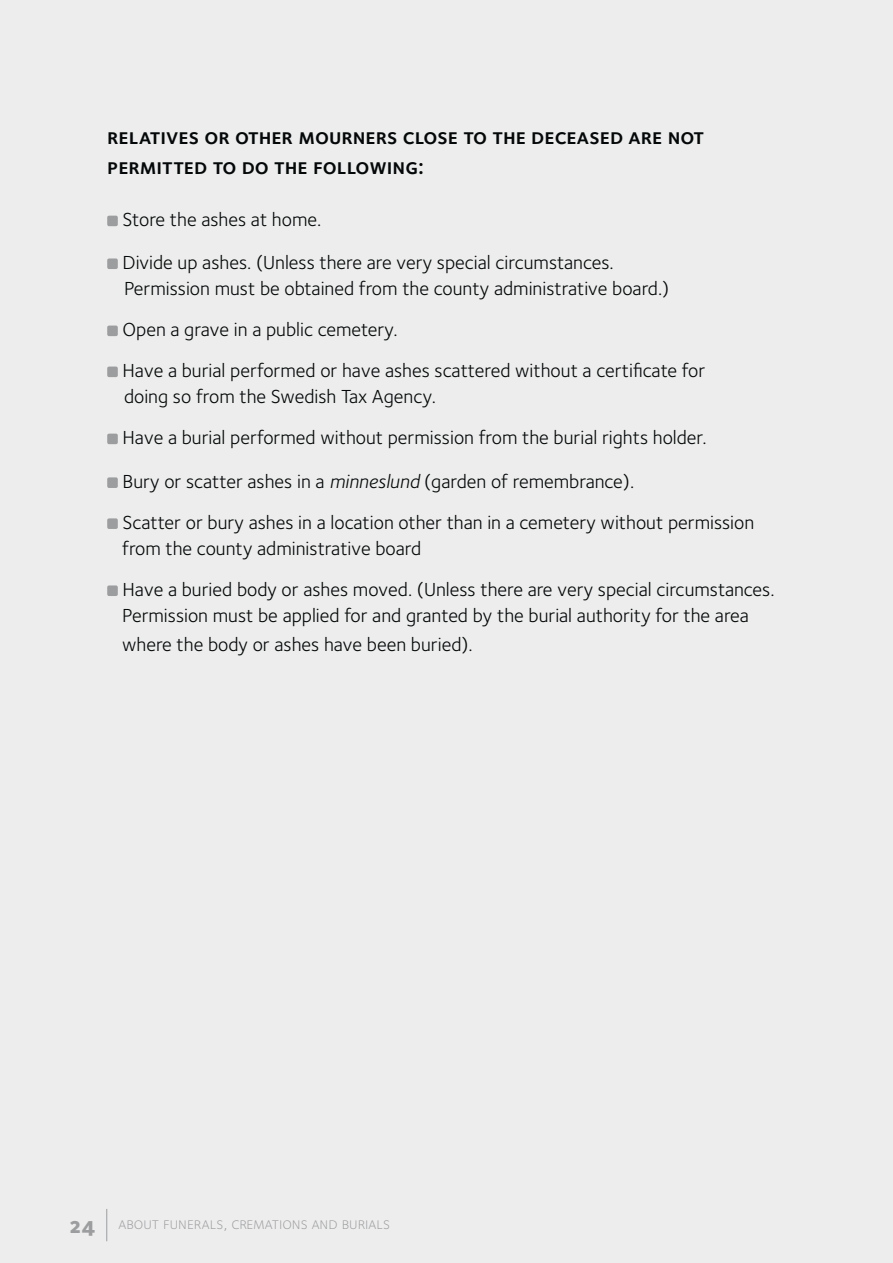
<style>
.page{position:relative;width:893px;height:1263px;background:#ededed}
.page>*{position:absolute;margin:0;border:0;box-sizing:border-box;transform-origin:0 0}
.t1{font:22.35px/29.8px "Foundry Sterling Demi Expert";color:#040809}
.t2{font:19.5px/41px "Foundry Sterling";color:#040809}
.t3{font:16.8px "Foundry Sterling Light Expert";color:#9c9d9f}
.t4{font:16.8px "Foundry Sterling Book Expert";color:#9c9d9f}
.s1{font-family:"Foundry Sterling Book Italic OSF"}
.s2{font-family:"Foundry Sterling Extra Bold OSF";font-size:22.35px}
</style>
<div class="page">
<div style="left:107px;top:216px;width:11px;height:10px;background:#9c9d9f;border-radius:2px"></div>
<div style="left:107px;top:258px;width:11px;height:11px;background:#9c9d9f;border-radius:2px"></div>
<div style="left:107px;top:326px;width:11px;height:10px;background:#9c9d9f;border-radius:2px"></div>
<div style="left:107px;top:367px;width:11px;height:10px;background:#9c9d9f;border-radius:2px"></div>
<div style="left:107px;top:434px;width:11px;height:10px;background:#9c9d9f;border-radius:2px"></div>
<div style="left:107px;top:477px;width:11px;height:11px;background:#9c9d9f;border-radius:2px"></div>
<div style="left:107px;top:518px;width:11px;height:11px;background:#9c9d9f;border-radius:2px"></div>
<div style="left:107px;top:585px;width:11px;height:11px;background:#9c9d9f;border-radius:2px"></div>
<hr style="left:106px;top:1209px;width:1px;height:32px;background:#9c9d9f">
<p class="t1" style="left:107px;top:122px;width:598px">relatives or other mourners close to the deceased are not permitted to do the following:</p>
<p class="t2" style="left:122px;top:199px;width:493px;line-height:42.9px">Store the ashes at home.<br>Divide up ashes. (Unless there are very special circumstances.</p>
<p class="t2" style="left:122px;top:269px;width:584px">Permission must be obtained from the county administrative board.)<br>Open a grave in a public cemetery.<br>Have a burial performed or have ashes scattered without a certificate for</p>
<p class="t2" style="left:122px;top:377px;width:586px">doing so from the Swedish Tax Agency.<br>Have a burial performed without permission from the burial rights holder.</p>
<p class="t2" style="left:122px;top:462px;width:633px">Bury or scatter ashes in a <span class="s1">minneslund</span> (garden of remembrance).<br>Scatter or bury ashes in a location other than in a cemetery without permission</p>
<p class="t2" style="left:122px;top:529px;width:654px">from the county administrative board<br>Have a buried body or ashes moved. (Unless there are very special circumstances.</p>
<p class="t2" style="left:122px;top:602px;width:628px;line-height:28.8px">Permission must be applied for and granted by the burial authority for the area where the body or ashes have been buried).</p>
<p class="t4" style="left:189px;top:1214px;width:212px">erals, cremations and burials</p>
<p class="t3" style="left:70px;top:1214px;width:321px"><span class="s2">24</span> about funerals, cremations and burials</p>
</div>
